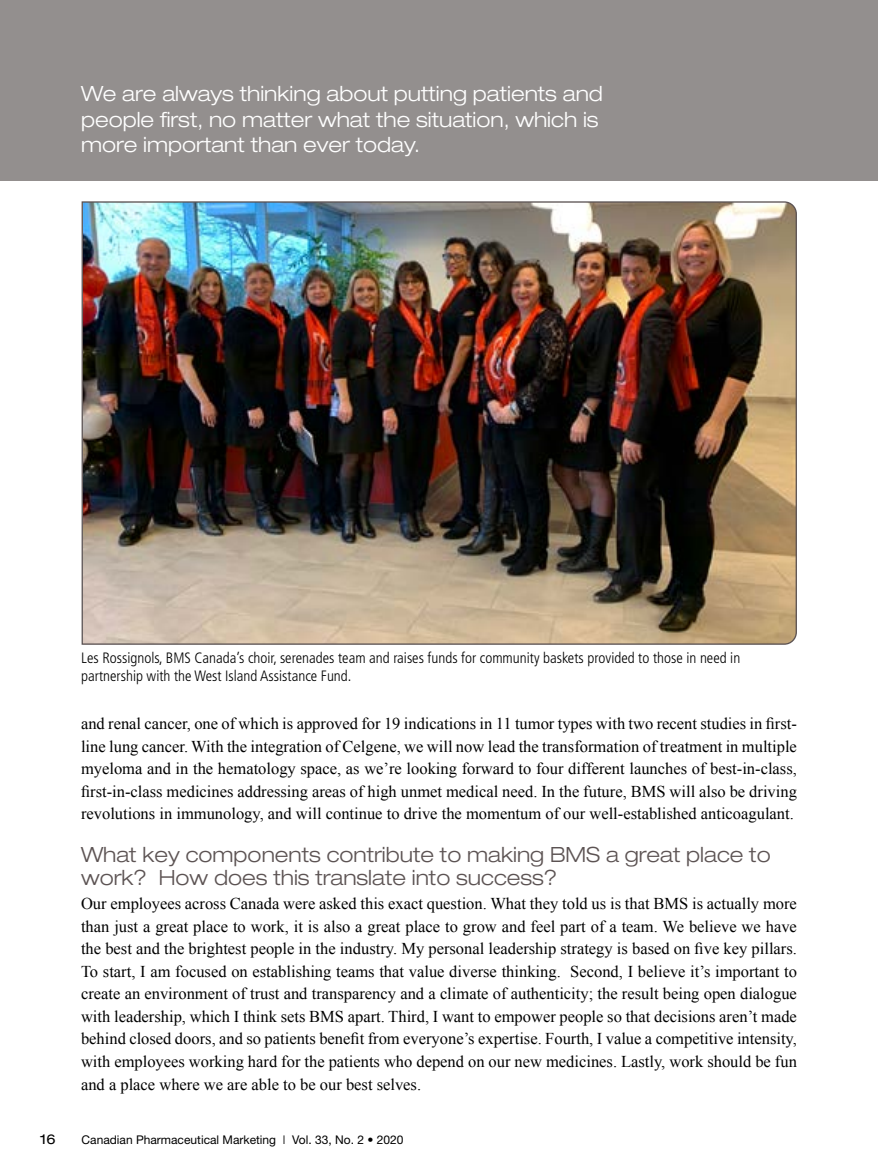
<style>
.page{position:relative;width:878px;height:1175px;background:#fff}
.page>*{position:absolute;margin:0;border:0;box-sizing:border-box;transform-origin:0 0}
.t1{font:300 expanded 21px/25.5px "Helvetica Neue LT Std";color:#fff}
.t2{font:300 expanded 21px/22.5px "Helvetica Neue LT Std";color:#5c5353}
.t3{font:16.5px/22.5px "Times New Roman";color:#000;text-align:justify}
.t4{font:300 condensed 15px/18px "Frutiger";color:#000}
.t5{font:expanded 13.5px "Helvetica Neue LT Std";color:#000}
.t6{font:12px "Helvetica Neue LT Std";color:#000}
.s1{font-weight:300}
</style>
<div class="page">
<div style="left:0;top:0;width:878px;height:181px;background:#938f8e"></div>
<img style="left:81px;top:201px;width:716px;height:444px">
<p class="t1" style="left:81px;top:81px;width:523px">We are always thinking about putting patients and people first, no matter what the situation, which is more important than ever today.</p>
<p class="t4" style="left:81px;top:649px;width:660px">Les Rossignols, BMS Canada’s choir, serenades team and raises funds for community baskets provided to those in need in partnership with the West Island Assistance Fund.</p>
<p class="t3" style="left:81px;top:712px;width:717px">and renal cancer, one of which is approved for 19 indications in 11 tumor types with two recent studies in first&shy;line lung cancer. With the integration of Celgene, we will now lead the transformation of treatment in multiple myeloma and in the hematology space, as we’re looking forward to four different launches of best-in-class, first-in-class medicines addressing areas of high unmet medical need. In the future, BMS will also be driving revolutions in immunology, and will continue to drive the momentum of our well-established anticoagulant.</p>
<p class="t2" style="left:81px;top:843px;width:691px">What key components contribute to making BMS a great place to work? How does this translate into success?</p>
<p class="t3" style="left:81px;top:892px;width:717px">Our employees across Canada were asked this exact question. What they told us is that BMS is actually more than just a great place to work, it is also a great place to grow and feel part of a team. We believe we have the best and the brightest people in the industry. My personal leadership strategy is based on five key pillars.<br>To start, I am focused on establishing teams that value diverse thinking. Second, I believe it’s important to create an environment of trust and transparency and a climate of authenticity; the result being open dialogue with leadership, which I think sets BMS apart. Third, I want to empower people so that decisions aren’t made behind closed doors, and so patients benefit from everyone’s expertise. Fourth, I value a competitive intensity, with employees working hard for the patients who depend on our new medicines. Lastly, work should be fun and a place where we are able to be our best selves.</p>
<p class="t5" style="left:40px;top:1130px;width:17px">16</p>
<p class="t6" style="left:82px;top:1132px;width:323px">Canadian Pharmaceutical Marketing <span class="s1">I</span> Vol. 33, No. 2 • 2020</p>
</div>
